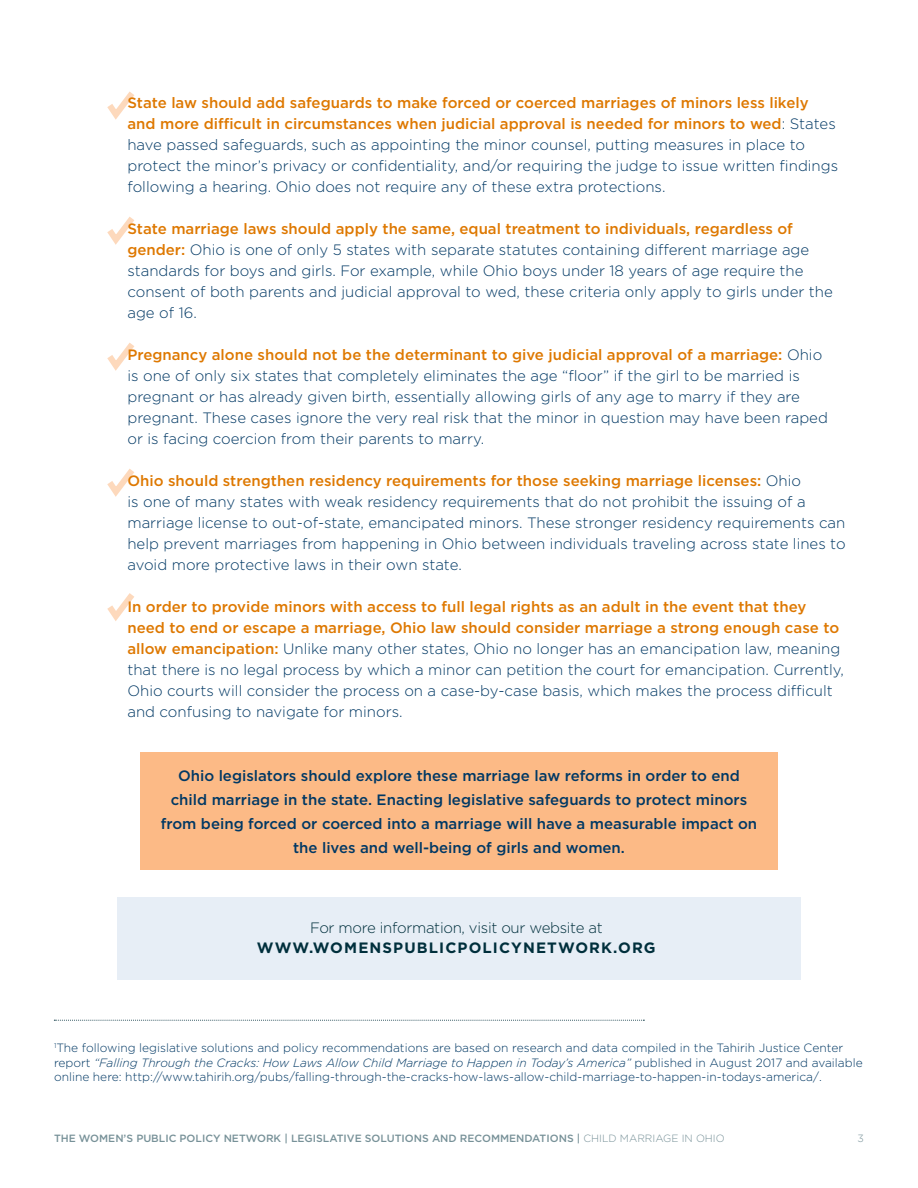
<style>
.page{position:relative;width:918px;height:1188px;background:#fff}
.page>*{position:absolute;margin:0;border:0;box-sizing:border-box;transform-origin:0 0}
.t1{font:300 15px/21px "Gotham";color:#003864}
.t2{font:500 15px/24px "Gotham";color:#003864;text-align:center}
.t3{font:300 15px "Gotham";letter-spacing:-.02em;color:#002f3c}
.t4{font:700 15px "Gotham";letter-spacing:.075em;color:#002f3c}
.t5{font:300 12px/14.4px "Gotham";color:#003864}
.t6{font:500 10.5px "Gotham";color:#779198}
.t7{font:300 10.5px "Gotham";color:#779198}
.s1{font-weight:500;color:#de7800}
.s2{font-style:italic}
.s3{font-weight:300}
</style>
<div class="page">
<svg style="left:107px;top:342px;width:27px;height:29px"></svg>
<svg style="left:107px;top:91px;width:27px;height:29px"></svg>
<svg style="left:107px;top:216px;width:27px;height:29px"></svg>
<svg style="left:107px;top:468px;width:27px;height:29px"></svg>
<svg style="left:107px;top:593px;width:27px;height:28px"></svg>
<div style="left:117px;top:898px;width:684px;height:82px;background:#e7eef6"></div>
<svg style="left:54px;top:1020px;width:590px;height:1px"></svg>
<div style="left:140px;top:752px;width:638px;height:118px;background:#fcba86"></div>
<p class="t1" style="left:127px;top:92px;width:712px"><span class="s1">State law should add safeguards to make forced or coerced marriages of minors less likely and more difficult in circumstances when judicial approval is needed for minors to wed</span>: States have passed safeguards, such as appointing the minor counsel, putting measures in place to protect the minor’s privacy or confidentiality, and/or requiring the judge to issue written findings following a hearing. Ohio does not require any of these extra protections.</p>
<p class="t1" style="left:127px;top:218px;width:707px"><span class="s1">State marriage laws should apply the same, equal treatment to individuals, regardless of gender:</span> Ohio is one of only 5 states with separate statutes containing different marriage age standards for boys and girls. For example, while Ohio boys under 18 years of age require the consent of both parents and judicial approval to wed, these criteria only apply to girls under the age of 16.</p>
<p class="t1" style="left:127px;top:344px;width:702px"><span class="s1">Pregnancy alone should not be the determinant to give judicial approval of a marriage:</span> Ohio is one of only six states that completely eliminates the age “floor” if the girl to be married is pregnant or has already given birth, essentially allowing girls of any age to marry if they are pregnant. These cases ignore the very real risk that the minor in question may have been raped or is facing coercion from their parents to marry.</p>
<p class="t1" style="left:127px;top:470px;width:720px"><span class="s1">Ohio should strengthen residency requirements for those seeking marriage licenses:</span> Ohio<br>is one of many states with weak residency requirements that do not prohibit the issuing of a marriage license to out-of-state, emancipated minors. These stronger residency requirements can help prevent marriages from happening in Ohio between individuals traveling across state lines to avoid more protective laws in their own state.</p>
<p class="t1" style="left:127px;top:596px;width:718px"><span class="s1">In order to provide minors with access to full legal rights as an adult in the event that they need to end or escape a marriage, Ohio law should consider marriage a strong enough case to allow emancipation:</span> Unlike many other states, Ohio no longer has an emancipation law, meaning that there is no legal process by which a minor can petition the court for emancipation. Currently, Ohio courts will consider the process on a case-by-case basis, which makes the process difficult and confusing to navigate for minors.</p>
<p class="t2" style="left:161px;top:763px;width:598px">Ohio legislators should explore these marriage law reforms in order to end child marriage in the state. Enacting legislative safeguards to protect minors from being forced or coerced into a marriage will have a measurable impact on the lives and well-being of girls and women.</p>
<p class="t3" style="left:310px;top:919px;width:294px">For more information, visit our website at</p>
<p class="t4" style="left:257px;top:938px;width:400px">WWW.WOMENSPUBLICPOLICYNETWORK.ORG</p>
<p class="t5" style="left:54px;top:1040px;width:810px"><sup>1</sup>The following legislative solutions and policy recommendations are based on research and data compiled in the Tahirih Justice Center report <span class="s2">“Falling Through the Cracks: How Laws Allow Child Marriage to Happen in Today’s America”</span> published in August 2017 and available online here: http://www.tahirih.org/pubs/falling-through-the-cracks-how-laws-allow-child-marriage-to-happen-in-todays-america/.</p>
<p class="t6" style="left:54px;top:1132px;width:672px">THE WOMEN’S PUBLIC POLICY NETWORK | LEGISLATIVE SOLUTIONS AND RECOMMENDATIONS | <span class="s3">CHILD MARRIAGE IN OHIO</span></p>
<p class="t7" style="left:858px;top:1132px;width:8px">3</p>
</div>
